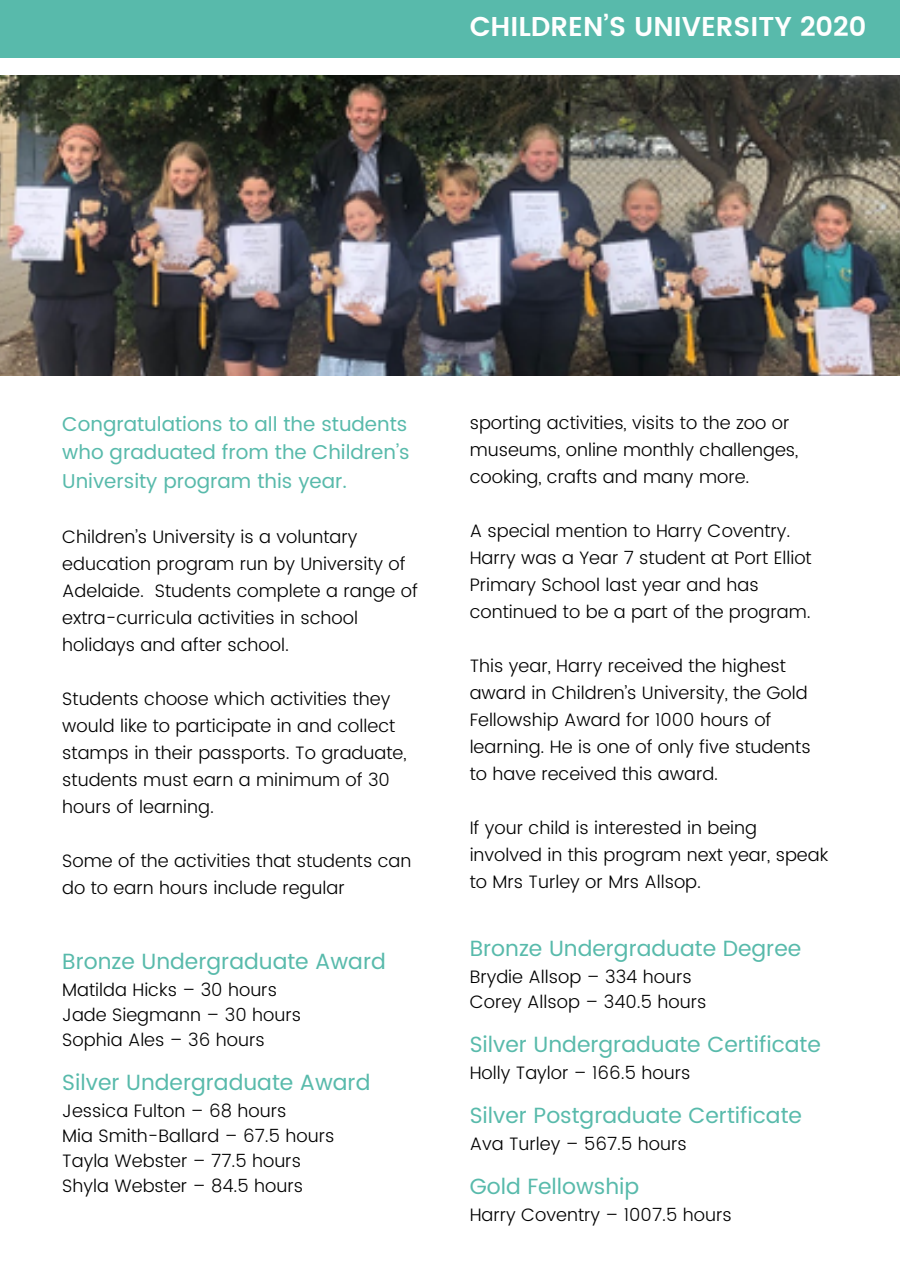
<style>
.page{position:relative;width:900px;height:1272px;background:#fff}
.page>*{position:absolute;margin:0;border:0;box-sizing:border-box;transform-origin:0 0}
.t1{font:600 27.2px "Poppins";color:#fff}
.t2{font:22px "Poppins";color:#58baab}
.t3{font:20px/28.4px "Poppins";color:#58baab;text-align:justify}
.t4{font:300 18px/27.2px "Poppins";color:#000}
</style>
<div class="page">
<div style="left:0;top:0;width:900px;height:58px;background:#58baab"></div>
<img style="left:0;top:75px;width:900px;height:300px">
<h1 class="t1" style="left:469px;top:11px;width:398px">CHILDREN’S UNIVERSITY 2020</h1>
<p class="t3" style="left:62px;top:409px;width:349px">Congratulations to all the students who graduated from the Children’s University program this year.</p>
<p class="t4" style="left:62px;top:523px;width:357px">Children’s University is a voluntary education program run by University of Adelaide. Students complete a range of extra-curricula activities in school holidays and after school.</p>
<p class="t4" style="left:62px;top:685px;width:346px">Students choose which activities they would like to participate in and collect stamps in their passports. To graduate, students must earn a minimum of 30 hours of learning.</p>
<p class="t4" style="left:62px;top:847px;width:351px">Some of the activities that students can do to earn hours include regular</p>
<p class="t2" style="left:62px;top:948px;width:325px">Bronze Undergraduate Award</p>
<p class="t4" style="left:62px;top:977px;width:240px;line-height:24.8px">Matilda Hicks – 30 hours<br>Jade Siegmann – 30 hours<br>Sophia Ales – 36 hours</p>
<p class="t2" style="left:62px;top:1069px;width:310px">Silver Undergraduate Award</p>
<p class="t4" style="left:62px;top:1098px;width:273px;line-height:24.8px">Jessica Fulton – 68 hours<br>Mia Smith-Ballard – 67.5 hours<br>Tayla Webster – 77.5 hours<br>Shyla Webster – 84.5 hours</p>
<p class="t4" style="left:469px;top:409px;width:330px">sporting activities, visits to the zoo or museums, online monthly challenges, cooking, crafts and many more.</p>
<p class="t4" style="left:469px;top:517px;width:343px">A special mention to Harry Coventry.<br>Harry was a Year 7 student at Port Elliot Primary School last year and has continued to be a part of the program.</p>
<p class="t4" style="left:469px;top:652px;width:342px">This year, Harry received the highest award in Children’s University, the Gold Fellowship Award for 1000 hours of learning. He is one of only five students to have received this award.</p>
<p class="t4" style="left:469px;top:814px;width:360px">If your child is interested in being involved in this program next year, speak to Mrs Turley or Mrs Allsop.</p>
<p class="t2" style="left:469px;top:936px;width:333px">Bronze Undergraduate Degree</p>
<p class="t4" style="left:469px;top:964px;width:238px;line-height:24.8px">Brydie Allsop – 334 hours<br>Corey Allsop – 340.5 hours</p>
<p class="t2" style="left:469px;top:1032px;width:353px">Silver Undergraduate Certificate</p>
<p class="t4" style="left:469px;top:1059px;width:222px">Holly Taylor – 166.5 hours</p>
<p class="t2" style="left:469px;top:1103px;width:334px">Silver Postgraduate Certificate</p>
<p class="t4" style="left:469px;top:1130px;width:218px">Ava Turley – 567.5 hours</p>
<p class="t2" style="left:469px;top:1174px;width:171px">Gold Fellowship</p>
<p class="t4" style="left:469px;top:1201px;width:263px">Harry Coventry – 1007.5 hours</p>
</div>
